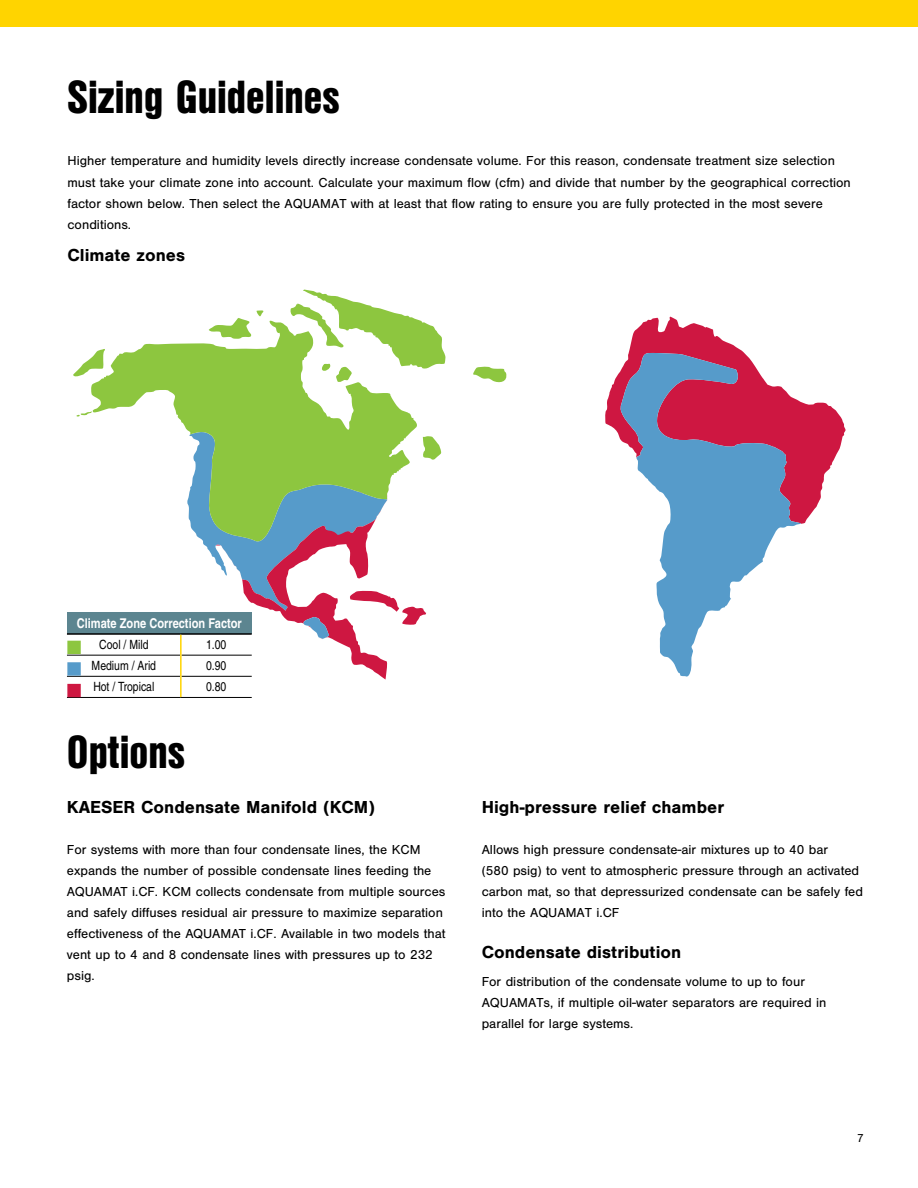
<style>
.page{position:relative;width:918px;height:1188px;background:#fff}
.page>*{position:absolute;margin:0;border:0;box-sizing:border-box;transform-origin:0 0}
.t1{font:900 45px "Nimbus San Con L";color:#000}
.t2{font:700 18px "Nimbus San";color:#000}
.t3{font:13.5px/21px "Nimbus San";color:#000}
.t4{font:700 13.5px "Nimbus San Con L";color:#fff}
.t5{font:12.75px "Nimbus San Con L";color:#000}
.t6{font:12px "Nimbus San";color:#000}
</style>
<div class="page">
<div style="left:0;top:0;width:918px;height:26px;background:#ffd400"></div>
<svg style="left:236px;top:310px;width:28px;height:10px"></svg>
<svg style="left:73px;top:358px;width:18px;height:19px"></svg>
<svg style="left:290px;top:289px;width:156px;height:80px"></svg>
<svg style="left:473px;top:366px;width:34px;height:17px"></svg>
<svg style="left:77px;top:411px;width:14px;height:6px"></svg>
<svg style="left:187px;top:436px;width:255px;height:244px"></svg>
<svg style="left:605px;top:317px;width:241px;height:207px"></svg>
<svg style="left:618px;top:352px;width:186px;height:325px"></svg>
<svg style="left:91px;top:320px;width:327px;height:225px"></svg>
<div style="left:67px;top:612px;width:185px;height:22px;background:#5c8590"></div>
<hr style="left:67px;top:633px;width:114px;height:2px;background:#000">
<hr style="left:181px;top:633px;width:71px;height:2px;background:#000">
<hr style="left:67px;top:655px;width:113px;height:1px;background:#000">
<hr style="left:182px;top:655px;width:70px;height:1px;background:#000">
<hr style="left:67px;top:676px;width:113px;height:1px;background:#000">
<hr style="left:182px;top:676px;width:70px;height:1px;background:#000">
<hr style="left:67px;top:697px;width:114px;height:1px;background:#000">
<hr style="left:181px;top:697px;width:71px;height:1px;background:#000">
<hr style="left:180px;top:635px;width:2px;height:20px;background:#ffd400">
<hr style="left:180px;top:655px;width:2px;height:21px;background:#ffd400">
<hr style="left:180px;top:676px;width:2px;height:21px;background:#ffd400">
<div style="left:67px;top:641px;width:14px;height:13px;background:#8dc63f;border:2px solid #8dc63f"></div>
<div style="left:67px;top:662px;width:14px;height:14px;background:#569bca;border:2px solid #569bca"></div>
<div style="left:67px;top:684px;width:14px;height:13px;background:#ce1741;border:2px solid #ce1741"></div>
<h1 class="t1" style="left:68px;top:63px;width:274px">Sizing Guidelines</h1>
<p class="t3" style="left:68px;top:151px;width:785px">Higher temperature and humidity levels directly increase condensate volume. For this reason, condensate treatment size selection must take your climate zone into account. Calculate your maximum flow (cfm) and divide that number by the geographical correction factor shown below. Then select the AQUAMAT with at least that flow rating to ensure you are fully protected in the most severe conditions.</p>
<h2 class="t2" style="left:68px;top:245px;width:119px">Climate zones</h2>
<p class="t4" style="left:77px;top:613px;width:167px">Climate Zone Correction Factor</p>
<p class="t5" style="left:99px;top:635px;width:51px">Cool / Mild</p>
<p class="t5" style="left:206px;top:635px;width:22px">1.00</p>
<p class="t5" style="left:92px;top:657px;width:66px">Medium / Arid</p>
<p class="t5" style="left:206px;top:657px;width:22px">0.90</p>
<p class="t5" style="left:93px;top:678px;width:63px">Hot / Tropical</p>
<p class="t5" style="left:206px;top:678px;width:22px">0.80</p>
<h1 class="t1" style="left:67px;top:717px;width:120px">Options</h1>
<h2 class="t2" style="left:67px;top:797px;width:310px">KAESER Condensate Manifold (KCM)</h2>
<p class="t3" style="left:67px;top:839px;width:380px">For systems with more than four condensate lines, the KCM expands the number of possible condensate lines feeding the AQUAMAT i.CF. KCM collects condensate from multiple sources and safely diffuses residual air pressure to maximize separation effectiveness of the AQUAMAT i.CF. Available in two models that vent up to 4 and 8 condensate lines with pressures up to 232 psig.</p>
<h2 class="t2" style="left:482px;top:797px;width:244px">High-pressure relief chamber</h2>
<p class="t3" style="left:482px;top:839px;width:383px">Allows high pressure condensate-air mixtures up to 40 bar<br>(580 psig) to vent to atmospheric pressure through an activated carbon mat, so that depressurized condensate can be safely fed into the AQUAMAT i.CF</p>
<h2 class="t2" style="left:482px;top:942px;width:201px">Condensate distribution</h2>
<p class="t3" style="left:482px;top:971px;width:346px">For distribution of the condensate volume to up to four<br>AQUAMATs, if multiple oil-water separators are required in parallel for large systems.</p>
<p class="t6" style="left:857px;top:1131px;width:8px">7</p>
</div>
